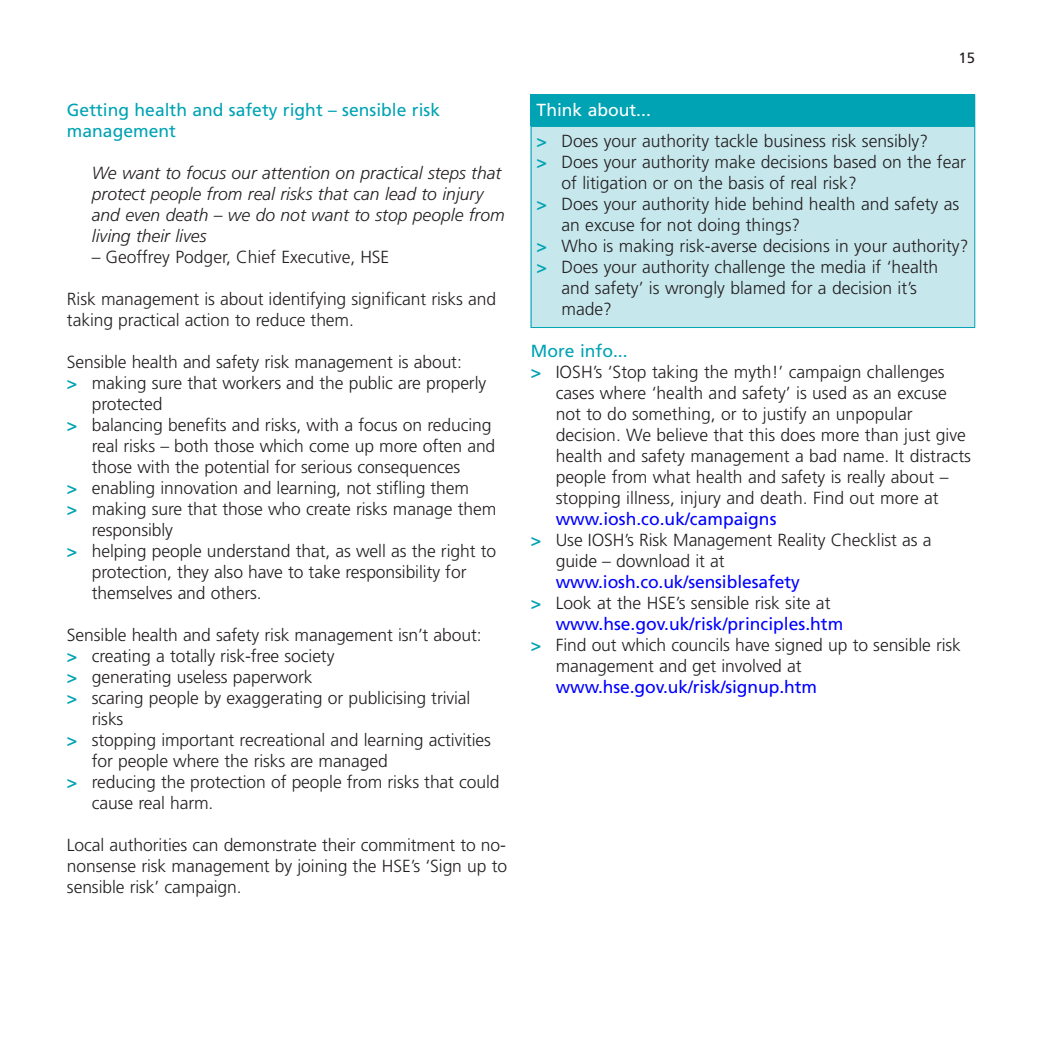
<style>
.page{position:relative;width:1042px;height:1042px;background:#fff}
.page>*{position:absolute;margin:0;border:0;box-sizing:border-box;transform-origin:0 0}
.t1{font:300 17.5px/21px "Frutiger";letter-spacing:-.005em;color:#231f20}
.t2{font:italic 300 17.5px/21px "Frutiger";color:#231f20}
.t3{font:17.5px "Frutiger";letter-spacing:-.005em;color:#00f}
.t4{font:17.5px/21px "Frutiger";color:#00a3b3}
.t5{font:14.88px "Frutiger";color:#231f20}
.s1{font-weight:700;color:#00a3b3}
.s2{font-weight:400;color:#fff}
</style>
<div class="page">
<div style="left:531px;top:94px;width:444px;height:32px;background:#00a3b3"></div>
<div style="left:531px;top:126px;width:444px;height:202px;background:#c6e7ec"></div>
<hr style="left:531px;top:94px;width:1px;height:234px;background:#00a3b3">
<hr style="left:974px;top:94px;width:1px;height:234px;background:#00a3b3">
<hr style="left:531px;top:126px;width:444px;height:1px;background:#00a3b3">
<hr style="left:531px;top:327px;width:444px;height:1px;background:#00a3b3">
<p class="t4" style="left:67px;top:100px;width:374px">Getting health and safety right – sensible risk management</p>
<p class="t2" style="left:92px;top:163px;width:414px">We want to focus our attention on practical steps that protect people from real risks that can lead to injury and even death – we do not want to stop people from living their lives</p>
<p class="t1" style="left:92px;top:247px;width:299px">– Geoffrey Podger, Chief Executive, HSE</p>
<p class="t1" style="left:67px;top:289px;width:431px">Risk management is about identifying significant risks and taking practical action to reduce them.</p>
<p class="t1" style="left:67px;top:352px;width:396px">Sensible health and safety risk management is about:</p>
<p class="t1" style="left:67px;top:373px;width:421px"><span class="s1">&gt;</span> making sure that workers and the public are properly</p>
<p class="t1" style="left:92px;top:394px;width:72px">protected</p>
<p class="t1" style="left:67px;top:415px;width:426px"><span class="s1">&gt;</span> balancing benefits and risks, with a focus on reducing</p>
<p class="t1" style="left:92px;top:436px;width:405px">real risks – both those which come up more often and</p>
<p class="t1" style="left:92px;top:457px;width:370px">those with the potential for serious consequences</p>
<p class="t1" style="left:67px;top:478px;width:404px"><span class="s1">&gt;</span> enabling innovation and learning, not stifling them</p>
<p class="t1" style="left:67px;top:499px;width:431px"><span class="s1">&gt;</span> making sure that those who create risks manage them</p>
<p class="t1" style="left:92px;top:520px;width:83px">responsibly</p>
<p class="t1" style="left:67px;top:541px;width:431px"><span class="s1">&gt;</span> helping people understand that, as well as the right to</p>
<p class="t1" style="left:92px;top:562px;width:376px">protection, they also have to take responsibility for</p>
<p class="t1" style="left:92px;top:583px;width:171px">themselves and others.</p>
<p class="t1" style="left:67px;top:625px;width:416px">Sensible health and safety risk management isn’t about:</p>
<p class="t1" style="left:67px;top:646px;width:269px"><span class="s1">&gt;</span> creating a totally risk-free society</p>
<p class="t1" style="left:67px;top:667px;width:247px"><span class="s1">&gt;</span> generating useless paperwork</p>
<p class="t1" style="left:67px;top:688px;width:405px"><span class="s1">&gt;</span> scaring people by exaggerating or publicising trivial</p>
<p class="t1" style="left:92px;top:709px;width:33px">risks</p>
<p class="t1" style="left:67px;top:730px;width:425px"><span class="s1">&gt;</span> stopping important recreational and learning activities</p>
<p class="t1" style="left:92px;top:751px;width:298px">for people where the risks are managed</p>
<p class="t1" style="left:67px;top:772px;width:434px"><span class="s1">&gt;</span> reducing the protection of people from risks that could</p>
<p class="t1" style="left:92px;top:793px;width:123px">cause real harm.</p>
<p class="t1" style="left:67px;top:835px;width:442px;text-align:justify">Local authorities can demonstrate their commitment to no&shy;nonsense risk management by joining the HSE’s ‘Sign up to sensible risk’ campaign.</p>
<p class="t5" style="left:958px;top:52px;width:18px">15</p>
<p class="t1" style="left:536px;top:95px;width:393px;line-height:31.5px"><span class="s2">Think about...<br></span><span class="s1">&gt;</span> Does your authority tackle business risk sensibly?</p>
<p class="t1" style="left:536px;top:153px;width:431px"><span class="s1">&gt;</span> Does your authority make decisions based on the fear</p>
<p class="t1" style="left:561px;top:174px;width:297px">of litigation or on the basis of real risk?</p>
<p class="t1" style="left:536px;top:195px;width:424px"><span class="s1">&gt;</span> Does your authority hide behind health and safety as</p>
<p class="t1" style="left:561px;top:216px;width:240px">an excuse for not doing things?</p>
<p class="t1" style="left:536px;top:237px;width:433px"><span class="s1">&gt;</span> Who is making risk-averse decisions in your authority?</p>
<p class="t1" style="left:536px;top:258px;width:403px"><span class="s1">&gt;</span> Does your authority challenge the media if ‘health</p>
<p class="t1" style="left:561px;top:279px;width:357px">and safety’ is wrongly blamed for a decision it’s</p>
<p class="t1" style="left:561px;top:300px;width:52px">made?</p>
<p class="t4" style="left:531px;top:342px;width:98px">More info...</p>
<p class="t1" style="left:531px;top:363px;width:415px"><span class="s1">&gt;</span> IOSH’s ‘Stop taking the myth!’ campaign challenges</p>
<p class="t1" style="left:556px;top:384px;width:393px">cases where ‘health and safety’ is used as an excuse</p>
<p class="t1" style="left:556px;top:405px;width:358px">not to do something, or to justify an unpopular</p>
<p class="t1" style="left:556px;top:426px;width:412px">decision. We believe that this does more than just give</p>
<p class="t1" style="left:556px;top:447px;width:417px">health and safety management a bad name. It distracts</p>
<p class="t1" style="left:556px;top:468px;width:394px">people from what health and safety is really about –</p>
<p class="t1" style="left:556px;top:489px;width:384px">stopping illness, injury and death. Find out more at</p>
<p class="t3" style="left:556px;top:512px;width:222px">www.iosh.co.uk/campaigns</p>
<p class="t1" style="left:531px;top:531px;width:402px"><span class="s1">&gt;</span> Use IOSH’s Risk Management Reality Checklist as a</p>
<p class="t1" style="left:556px;top:552px;width:170px">guide – download it at</p>
<p class="t3" style="left:556px;top:575px;width:246px">www.iosh.co.uk/sensiblesafety</p>
<p class="t1" style="left:531px;top:594px;width:301px"><span class="s1">&gt;</span> Look at the HSE’s sensible risk site at</p>
<p class="t3" style="left:556px;top:617px;width:289px">www.hse.gov.uk/risk/principles.htm</p>
<p class="t1" style="left:531px;top:636px;width:432px"><span class="s1">&gt;</span> Find out which councils have signed up to sensible risk</p>
<p class="t1" style="left:556px;top:657px;width:247px">management and get involved at</p>
<p class="t3" style="left:556px;top:680px;width:263px">www.hse.gov.uk/risk/signup.htm</p>
</div>
